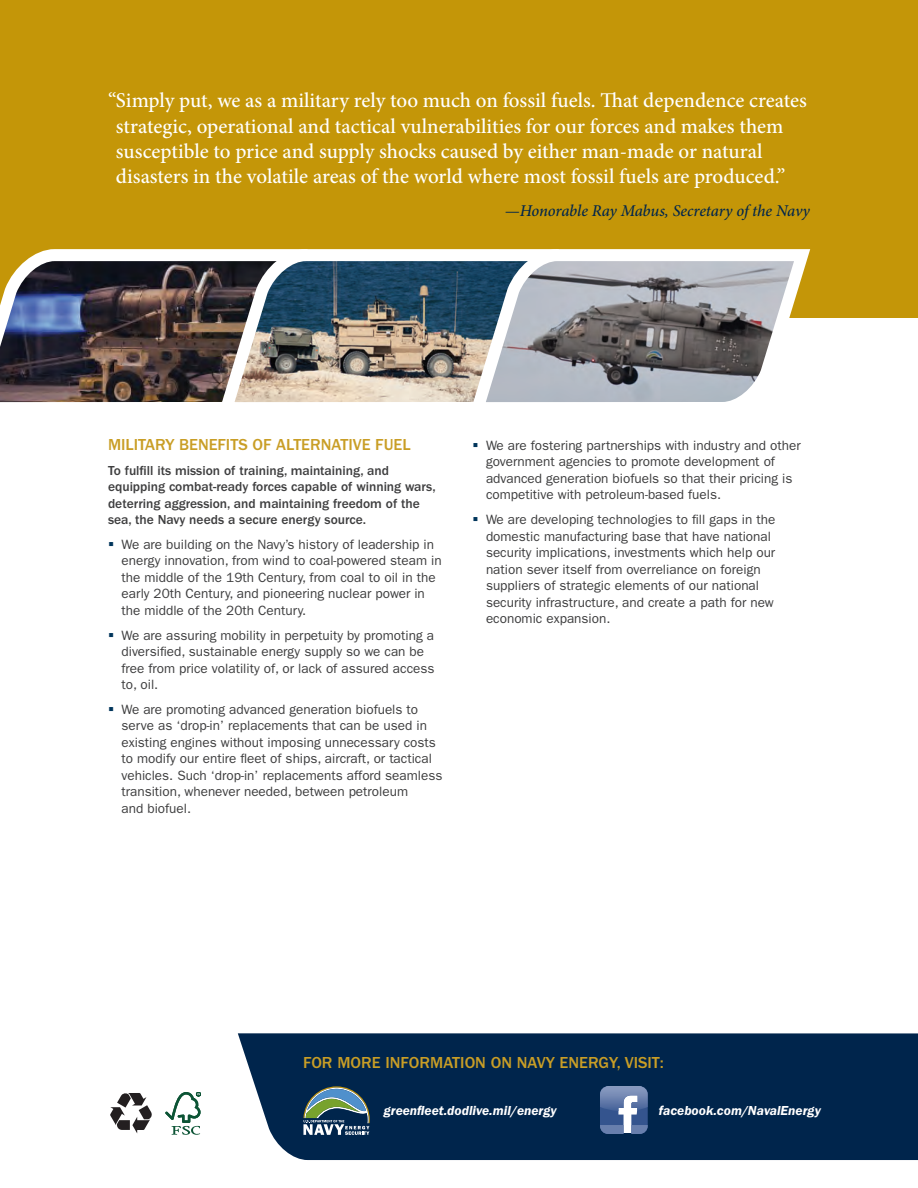
<style>
.page{position:relative;width:918px;height:1188px;background:#fff}
.page>*{position:absolute;margin:0;border:0;box-sizing:border-box;transform-origin:0 0}
.t1{font:500 21px/25.2px "Minion Pro";color:#fff}
.t2{font:500 16.5px "ITC Franklin Gothic Std";color:#c99e26}
.t3{font:italic 500 16.5px "Minion Pro";letter-spacing:-.01em;color:#00254c}
.t4{font:13.5px/16.5px "ITC Franklin Gothic Std";color:#3e3e3f}
.t5{font:500 13.5px/16.5px "ITC Franklin Gothic Std";color:#3e3e3f}
.t6{font:italic 600 13.5px "ITC Franklin Gothic Std";color:#fff}
</style>
<div class="page">
<div style="left:238px;top:1033px;width:680px;height:127px;background:#00254c"></div>
<div style="left:0;top:0;width:918px;height:318px;background:#c49608"></div>
<img style="left:0;top:249px;width:210px;height:154px">
<img style="left:210px;top:249px;width:252px;height:153px">
<svg style="left:462px;top:249px;width:349px;height:153px;background:#a2a4a7"></svg>
<svg style="left:303px;top:1086px;width:67px;height:49px;background:#52727c"></svg>
<svg style="left:600px;top:1086px;width:48px;height:48px"></svg>
<svg style="left:110px;top:1093px;width:42px;height:40px"></svg>
<svg style="left:165px;top:1092px;width:36px;height:43px"></svg>
<p class="t1" style="left:116px;top:88px;width:693px;text-indent:-8px">“Simply put, we as a military rely too much on fossil fuels. That dependence creates strategic, operational and tactical vulnerabilities for our forces and makes them susceptible to price and supply shocks caused by either man-made or natural disasters in the volatile areas of the world where most fossil fuels are produced.”</p>
<p class="t3" style="left:505px;top:200px;width:307px">—Honorable Ray Mabus, Secretary of the Navy</p>
<p class="t2" style="left:108px;top:435px;width:304px">Military benefits of alternative fuel</p>
<p class="t5" style="left:108px;top:462px;width:329px">To fulfill its mission of training, maintaining, and equipping combat-ready forces capable of winning wars, deterring aggression, and maintaining freedom of the sea, the Navy needs a secure energy source.</p>
<p class="t4" style="left:122px;top:536px;width:322px">We are building on the Navy’s history of leadership in energy innovation, from wind to coal-powered steam in the middle of the 19th Century, from coal to oil in the early 20th Century, and pioneering nuclear power in the middle of the 20th Century.</p>
<p class="t4" style="left:122px;top:627px;width:315px">We are assuring mobility in perpetuity by promoting a diversified, sustainable energy supply so we can be free from price volatility of, or lack of assured access to, oil.</p>
<p class="t4" style="left:122px;top:701px;width:323px">We are promoting advanced generation biofuels to serve as ‘drop-in’ replacements that can be used in existing engines without imposing unnecessary costs to modify our entire fleet of ships, aircraft, or tactical vehicles. Such ‘drop-in’ replacements afford seamless transition, whenever needed, between petroleum<br>and biofuel.</p>
<p class="t4" style="left:486px;top:437px;width:316px">We are fostering partnerships with industry and other government agencies to promote development of advanced generation biofuels so that their pricing is competitive with petroleum-based fuels.</p>
<p class="t4" style="left:486px;top:511px;width:291px">We are developing technologies to fill gaps in the domestic manufacturing base that have national security implications, investments which help our nation sever itself from overreliance on foreign suppliers of strategic elements of our national security infrastructure, and create a path for new economic expansion.</p>
<p class="t2" style="left:303px;top:1053px;width:362px">For more information on Navy En ergy, visit:</p>
<p class="t6" style="left:384px;top:1103px;width:174px">greenfleet.dodlive.mil/energy</p>
<p class="t6" style="left:659px;top:1103px;width:164px">facebook.com/NavalEnergy</p>
</div>
